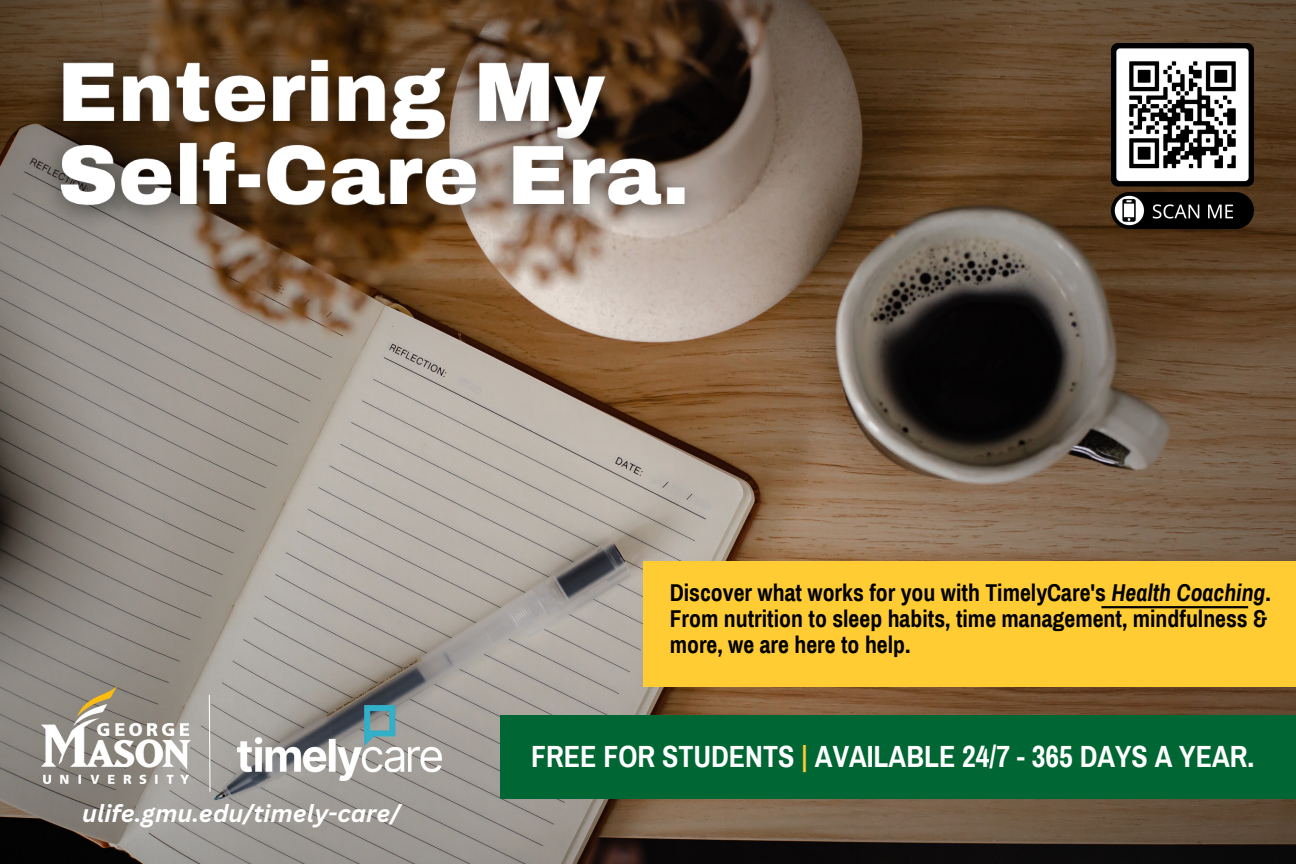
<style>
.page{position:relative;width:1296px;height:864px;background:#fff}
.page>*{position:absolute;margin:0;border:0;box-sizing:border-box;transform-origin:0 0}
.t1{font:700 30px "Archivo Narrow";color:#fff}
.t2{font:italic 700 24px "Canva Sans";color:#fff}
.t3{font:700 23.7px/25.8px "Archivo Narrow";color:#000}
.s1{font-style:italic}
.s2{color:#fc3}
</style>
<div class="page">
<img style="left:0;top:0;width:1296px;height:864px">
<img style="left:238px;top:706px;width:204px;height:75px">
<img style="left:41px;top:687px;width:149px;height:97px">
<hr style="left:209px;top:695px;width:2px;height:97px;background:#fff">
<div style="left:500px;top:715px;width:796px;height:83px;background:#063"></div>
<div style="left:643px;top:561px;width:653px;height:126px;background:#fc3"></div>
<hr style="left:1101px;top:606px;width:147px;height:2px;background:#000">
<img style="left:1111px;top:44px;width:142px;height:184px">
<img style="left:22px;top:22px;width:702px;height:229px">
<p class="t2" style="left:82px;top:796px;width:320px">ulife.gmu.edu/timely-care/</p>
<p class="t3" style="left:670px;top:580px;width:603px">Discover what works for you with TimelyCare's <span class="s1">Health Coaching</span>.<br>From nutrition to sleep habits, time management, mindfulness &amp; more, we are here to help.</p>
<p class="t1" style="left:531px;top:740px;width:725px">FREE FOR STUDENTS <span class="s2">|</span> AVAILABLE 24/7 - 365 DAYS A YEAR.</p>
</div>
